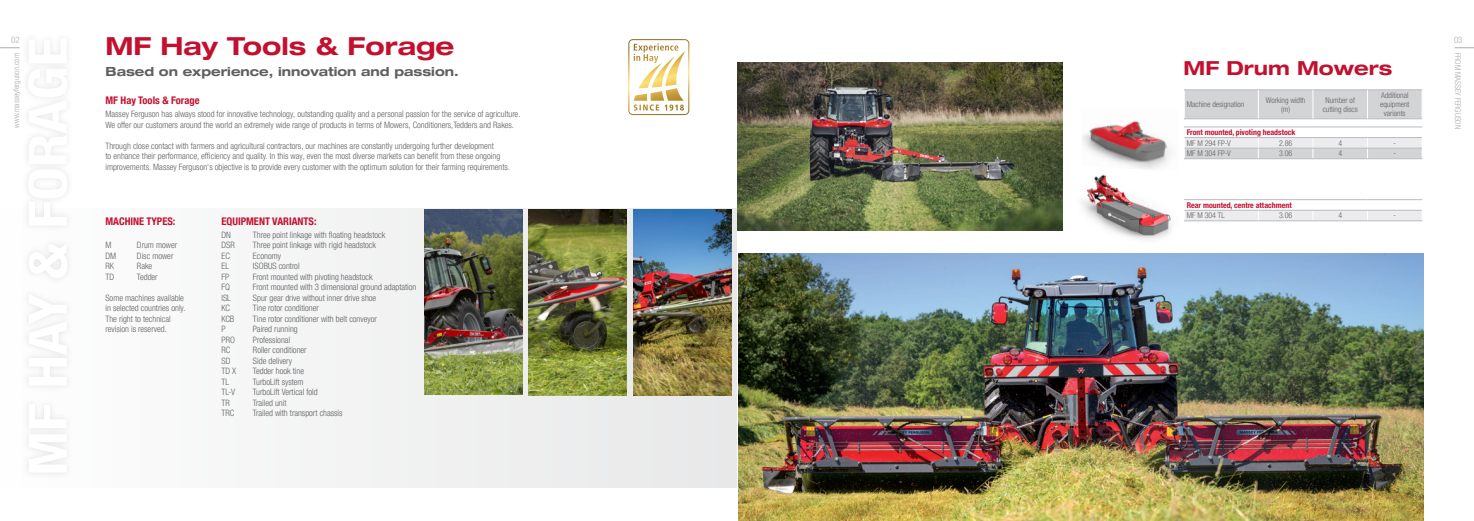
<style>
.page{position:relative;width:1474px;height:521px;background:#fff}
.page>*{position:absolute;margin:0;border:0;box-sizing:border-box;transform-origin:0 0}
.t1{font:700 condensed 53.11px "Helvetica Neue LTW1 G";color:#fff;scale:1.14 1}
.t2{font:700 expanded 24.85px "Helvetica Neue LT Pro";color:#c3102f}
.t3{font:700 expanded 19.25px "Helvetica Neue LT Pro";color:#c3102f}
.t4{font:700 expanded 12.6px "Helvetica Neue LT Pro";color:#5f5f62}
.t5{font:700 condensed 10.5px "Helvetica Neue LTW1 G";color:#c3102f}
.t6{font:300 condensed 8.75px/10.5px "Helvetica Neue LTW1 G";color:#5f5f62}
.t7{font:300 condensed 8.75px "Helvetica Neue LTW1 G";color:#abacb0}
.t8{font:300 condensed 7.88px/9.2px "Helvetica Neue LTW1 G";color:#5f5f62;text-align:center}
.t9{font:700 condensed 7.88px "Helvetica Neue LTW1 G";color:#c3102f}
.t10{font:300 condensed 7.88px "Helvetica Neue LTW1 G";color:#abacb0}
</style>
<div class="page">
<div style="left:0;top:208px;width:737px;height:279px;background:#f4f5f5"></div>
<img style="left:1082px;top:121px;width:89px;height:48px">
<img style="left:1081px;top:169px;width:91px;height:71px">
<img style="left:737px;top:62px;width:325px;height:169px">
<svg style="left:628px;top:39px;width:61px;height:76px"></svg>
<img style="left:424px;top:209px;width:98px;height:186px">
<img style="left:529px;top:209px;width:98px;height:187px">
<img style="left:633px;top:209px;width:98px;height:186px">
<img style="left:738px;top:253px;width:685px;height:268px">
<svg style="left:1455px;top:48px;width:18px;height:1px"></svg>
<svg style="left:1184px;top:137px;width:238px;height:22px;background:#dedee0"></svg>
<hr style="left:1258px;top:137px;width:54px;height:1px;background:#babbbe">
<hr style="left:1312px;top:137px;width:55px;height:1px;background:#babbbe">
<hr style="left:1367px;top:137px;width:54px;height:1px;background:#babbbe">
<hr style="left:1258px;top:148px;width:54px;height:1px;background:#babbbe">
<hr style="left:1312px;top:148px;width:55px;height:1px;background:#babbbe">
<hr style="left:1367px;top:148px;width:54px;height:1px;background:#babbbe">
<hr style="left:1258px;top:158px;width:54px;height:1px;background:#babbbe">
<hr style="left:1312px;top:158px;width:55px;height:1px;background:#babbbe">
<hr style="left:1367px;top:158px;width:55px;height:1px;background:#babbbe">
<hr style="left:1183px;top:127px;width:75px;height:1px;background:#babbbe">
<hr style="left:1258px;top:127px;width:54px;height:1px;background:#babbbe">
<hr style="left:1312px;top:127px;width:55px;height:1px;background:#babbbe">
<hr style="left:1367px;top:127px;width:55px;height:1px;background:#babbbe">
<hr style="left:1183px;top:221px;width:75px;height:1px;background:#babbbe">
<svg style="left:1184px;top:200px;width:238px;height:21px"></svg>
<hr style="left:1258px;top:210px;width:54px;height:1px;background:#babbbe">
<hr style="left:1312px;top:210px;width:55px;height:1px;background:#babbbe">
<hr style="left:1367px;top:210px;width:54px;height:1px;background:#babbbe">
<hr style="left:1258px;top:221px;width:54px;height:1px;background:#babbbe">
<hr style="left:1312px;top:221px;width:55px;height:1px;background:#babbbe">
<hr style="left:1367px;top:221px;width:55px;height:1px;background:#babbbe">
<hr style="left:1183px;top:199px;width:75px;height:1px;background:#babbbe">
<hr style="left:1258px;top:199px;width:54px;height:1px;background:#babbbe">
<hr style="left:1312px;top:199px;width:55px;height:1px;background:#babbbe">
<hr style="left:1367px;top:199px;width:55px;height:1px;background:#babbbe">
<hr style="left:1183px;top:119px;width:75px;height:1px;background:#babbbe">
<hr style="left:1258px;top:119px;width:54px;height:1px;background:#babbbe">
<hr style="left:1312px;top:119px;width:55px;height:1px;background:#babbbe">
<hr style="left:1367px;top:119px;width:55px;height:1px;background:#babbbe">
<svg style="left:1184px;top:90px;width:238px;height:29px;background:#d2d3d5"></svg>
<div style="left:21px;top:32px;width:54px;height:447px;background:#5f5f62;opacity:.17"></div>
<svg style="left:0;top:47px;width:20px;height:1px"></svg>
<p class="t7" style="left:11px;top:35px;width:10px">02</p>
<p class="t2" style="left:105px;top:30px;width:350px">MF Hay Tools &amp; Forage</p>
<p class="t4" style="left:105px;top:64px;width:355px">Based on experience, innovation and passion.</p>
<p class="t1" style="left:16px;top:476px;width:386px;rotate:-90deg">MF HAY &amp; FORAGE</p>
<p class="t10" style="left:12px;top:128px;width:77px;rotate:-90deg">www.masseyferguson.com</p>
<p class="t5" style="left:105px;top:94px;width:96px">MF Hay Tools &amp; Forage</p>
<p class="t6" style="left:105px;top:109px;width:416px">Massey Ferguson has always stood for innovative technology, outstanding quality and a personal passion for the service of agriculture.<br>We offer our customers around the world an extremely wide range of products in terms of Mowers, Conditioners,Tedders and Rakes.</p>
<p class="t6" style="left:105px;top:140px;width:406px">Through close contact with farmers and agricultural contractors, our machines are constantly undergoing further development<br>to enhance their performance, efficiency and quality. In this way, even the most diverse markets can benefit from these ongoing improvements. Massey Ferguson‘s objective is to provide every customer with the optimum solution for their farming requirements.</p>
<p class="t5" style="left:221px;top:214px;width:97px">EQUIPMENT VARIANTS:</p>
<p class="t6" style="left:221px;top:229px;width:11px">DN</p>
<p class="t6" style="left:253px;top:229px;width:134px">Three point linkage with floating headstock</p>
<p class="t6" style="left:221px;top:240px;width:15px">DSR</p>
<p class="t6" style="left:253px;top:240px;width:125px">Three point linkage with rigid headstock</p>
<p class="t6" style="left:221px;top:250px;width:10px">EC</p>
<p class="t6" style="left:253px;top:250px;width:30px">Economy</p>
<p class="t6" style="left:221px;top:261px;width:9px">EL</p>
<p class="t6" style="left:253px;top:261px;width:48px">ISOBUS control</p>
<p class="t6" style="left:221px;top:271px;width:9px">FP</p>
<p class="t6" style="left:253px;top:271px;width:121px">Front mounted with pivoting headstock</p>
<p class="t6" style="left:221px;top:282px;width:10px">FQ</p>
<p class="t6" style="left:253px;top:282px;width:165px">Front mounted with 3 dimensional ground adaptation</p>
<p class="t6" style="left:221px;top:292px;width:11px">ISL</p>
<p class="t6" style="left:253px;top:292px;width:125px">Spur gear drive without inner drive shoe</p>
<p class="t6" style="left:221px;top:303px;width:10px">KC</p>
<p class="t6" style="left:253px;top:303px;width:67px">Tine rotor conditioner</p>
<p class="t6" style="left:221px;top:313px;width:14px">KCB</p>
<p class="t6" style="left:253px;top:313px;width:125px">Tine rotor conditioner with belt conveyor</p>
<p class="t6" style="left:221px;top:324px;width:6px">P</p>
<p class="t6" style="left:253px;top:324px;width:46px">Paired running</p>
<p class="t6" style="left:221px;top:334px;width:15px">PRO</p>
<p class="t6" style="left:253px;top:334px;width:39px">Professional</p>
<p class="t6" style="left:221px;top:345px;width:10px">RC</p>
<p class="t6" style="left:253px;top:345px;width:55px">Roller conditioner</p>
<p class="t6" style="left:221px;top:355px;width:10px">SD</p>
<p class="t6" style="left:253px;top:355px;width:41px">Side delivery</p>
<p class="t6" style="left:221px;top:366px;width:16px">TD X</p>
<p class="t6" style="left:253px;top:366px;width:53px">Tedder hook tine</p>
<p class="t6" style="left:221px;top:376px;width:9px">TL</p>
<p class="t6" style="left:253px;top:376px;width:52px">TurboLift system</p>
<p class="t6" style="left:221px;top:387px;width:15px">TL-V</p>
<p class="t6" style="left:253px;top:387px;width:66px">TurboLift Vertical fold</p>
<p class="t6" style="left:221px;top:397px;width:10px">TR</p>
<p class="t6" style="left:253px;top:397px;width:35px">Trailed unit</p>
<p class="t6" style="left:221px;top:408px;width:14px">TRC</p>
<p class="t6" style="left:253px;top:408px;width:91px">Trailed with transport chassis</p>
<p class="t5" style="left:105px;top:214px;width:71px">MACHINE TYPES:</p>
<p class="t6" style="left:105px;top:240px;width:8px">M</p>
<p class="t6" style="left:137px;top:240px;width:42px">Drum mower</p>
<p class="t6" style="left:105px;top:250px;width:12px">DM</p>
<p class="t6" style="left:137px;top:250px;width:38px">Disc mower</p>
<p class="t6" style="left:105px;top:261px;width:10px">RK</p>
<p class="t6" style="left:137px;top:261px;width:17px">Rake</p>
<p class="t6" style="left:105px;top:271px;width:10px">TD</p>
<p class="t6" style="left:137px;top:271px;width:22px">Tedder</p>
<p class="t6" style="left:105px;top:292px;width:81px">Some machines available in selected countries only.</p>
<p class="t6" style="left:105px;top:313px;width:67px">The right to technical revision is reserved.</p>
<p class="t3" style="left:1183px;top:56px;width:210px">MF Drum Mowers</p>
<p class="t8" style="left:1186px;top:100px;width:59px">Machine designation</p>
<p class="t8" style="left:1265px;top:95px;width:41px">Working width (m)</p>
<p class="t8" style="left:1325px;top:95px;width:31px">Number of</p>
<p class="t8" style="left:1322px;top:104px;width:37px">cutting discs</p>
<p class="t8" style="left:1380px;top:91px;width:29px">Additional</p>
<p class="t8" style="left:1379px;top:100px;width:31px">equipment variants</p>
<p class="t9" style="left:1186px;top:128px;width:110px">Front mounted, pivoting headstock</p>
<p class="t8" style="left:1186px;top:138px;width:46px">MF M 294 FP-V</p>
<p class="t8" style="left:1278px;top:138px;width:15px">2.86</p>
<p class="t8" style="left:1338px;top:138px;width:5px">4</p>
<p class="t8" style="left:1393px;top:138px;width:4px">-</p>
<p class="t8" style="left:1186px;top:149px;width:46px">MF M 304 FP-V</p>
<p class="t8" style="left:1278px;top:149px;width:15px">3.06</p>
<p class="t8" style="left:1338px;top:149px;width:5px">4</p>
<p class="t8" style="left:1393px;top:149px;width:4px">-</p>
<p class="t9" style="left:1186px;top:200px;width:106px">Rear mounted, centre attachment</p>
<p class="t8" style="left:1186px;top:211px;width:40px">MF M 304 TL</p>
<p class="t8" style="left:1278px;top:211px;width:15px">3.06</p>
<p class="t8" style="left:1338px;top:211px;width:5px">4</p>
<p class="t8" style="left:1393px;top:211px;width:4px">-</p>
<p class="t7" style="left:1453px;top:35px;width:10px">03</p>
<p class="t10" style="left:1462px;top:53px;width:78px;rotate:90deg">FROM MASSEY FERGUSON</p>
</div>
